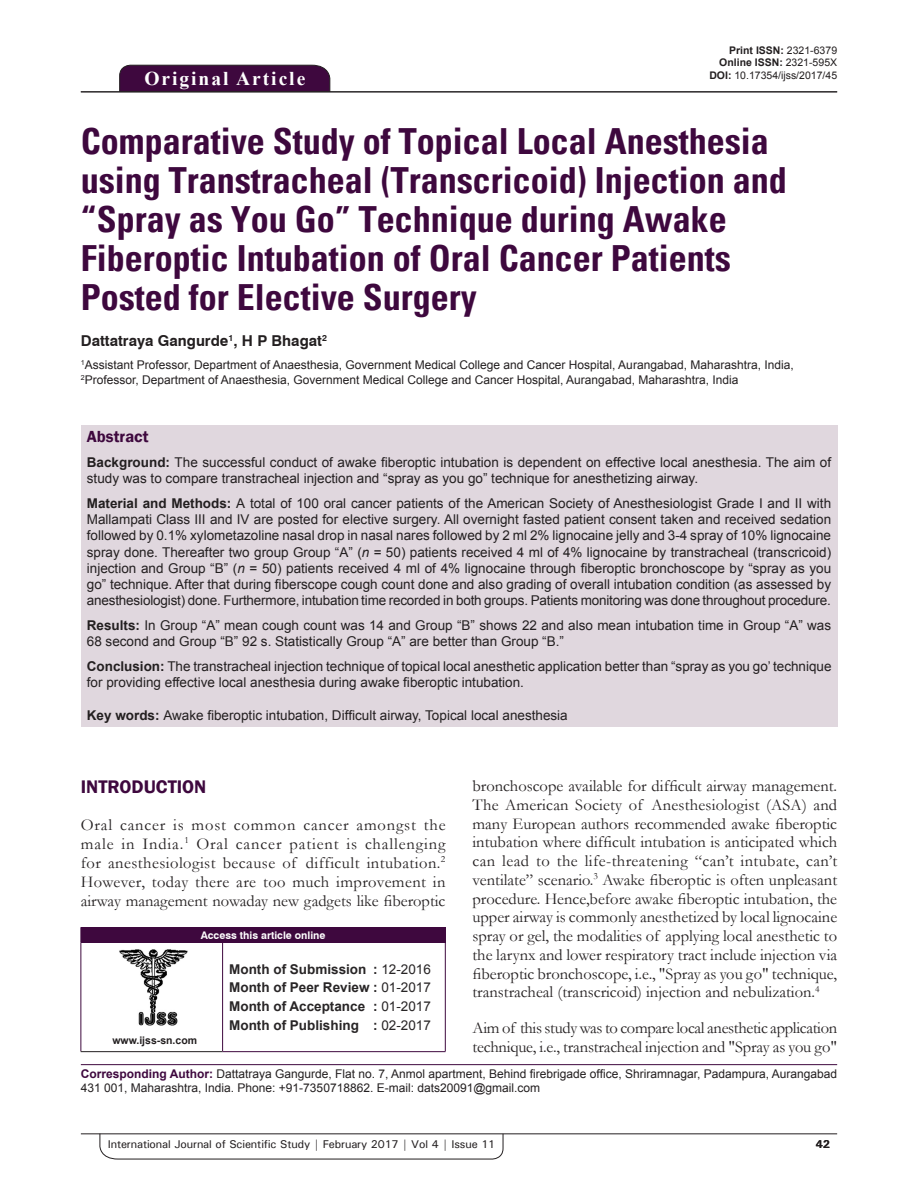
<style>
.page{position:relative;width:918px;height:1188px;background:#fff}
.page>*{position:absolute;margin:0;border:0;box-sizing:border-box;transform-origin:0 0}
.AT{font:700 condensed 36px/39px "Univers";color:#3e083e}
.AH{font:700 19.5px "Times New Roman";letter-spacing:.1em;color:#fff}
.t1{font:600 18.75px "Franklin Gothic";color:#3e083e}
.TX{font:16.5px/18.8px "Garamond";letter-spacing:-.01em;color:#231f20;text-align:justify}
.ABSH{font:600 16.5px "Franklin Gothic";color:#3e083e}
.AU{font:700 15px "Swiss 721 BT";color:#231f20}
.ABS{font:13.5px/16.2px "Arial";color:#231f20}
.HIS{font:700 13.5px/18.8px "Arial";color:#282526;text-align:justify}
.KWD{font:13.5px "Arial";color:#231f20}
.AFF{font:12px/14.4px "Arial";color:#231f20}
.ADD{font:12px/14.4px "Arial";color:#231f20}
.RF{font:500 11.25px "Univers";letter-spacing:-.01em;color:#231f20}
.t2{font:700 11.25px "Univers";color:#231f20}
.DOI{font:700 10.5px "Arial";color:#231f20}
.DOI-2{font:10.5px "Arial";color:#231f20}
.AAO{font:700 10.5px "Swiss 721 BT";color:#fff}
.Web{font:700 10.5px "Arial";color:#231f20}
.s1{font-weight:400}
.s2{font-weight:700}
.s3{font-style:italic}
.s4{font-weight:700;color:#3e083e}
</style>
<div class="page">
<hr style="left:81px;top:1134px;width:756px;height:1px;background:#231f20">
<svg style="left:100px;top:1133px;width:403px;height:26px"></svg>
<div style="left:119px;top:65px;width:211px;height:26px;background:#3e083e"></div>
<hr style="left:81px;top:91px;width:756px;height:1px;background:#231f20">
<div style="left:81px;top:425px;width:756px;height:301px;background:#e0d7de"></div>
<img style="left:119px;top:949px;width:69px;height:76px">
<div style="left:81px;top:927px;width:364px;height:15px;background:#3e083e"></div>
<svg style="left:445px;top:927px;width:1px;height:15px"></svg>
<hr style="left:81px;top:942px;width:142px;height:1px;background:#3e083e">
<hr style="left:81px;top:943px;width:1px;height:108px;background:#3e083e">
<hr style="left:81px;top:1051px;width:142px;height:1px;background:#231f20">
<hr style="left:223px;top:942px;width:223px;height:1px;background:#3e083e">
<hr style="left:222px;top:943px;width:1px;height:108px;background:#3e083e">
<hr style="left:445px;top:943px;width:1px;height:108px;background:#3e083e">
<hr style="left:223px;top:1051px;width:223px;height:1px;background:#3e083e">
<hr style="left:81px;top:1064px;width:756px;height:1px;background:#3e083e">
<p class="AH" style="left:144px;top:64px;width:162px">Original Article</p>
<p class="DOI" style="left:729px;top:42px;width:109px">Print ISSN: <span class="s1">2321-6379</span></p>
<p class="DOI" style="left:719px;top:55px;width:119px">Online ISSN: <span class="s1">2321-595X</span></p>
<p class="DOI-2" style="left:709px;top:68px;width:129px"><span class="s2">DOI:</span> 10.17354/ijss/2017/45</p>
<p class="AT" style="left:81px;top:122px;width:707px">Comparative Study of Topical Local Anesthesia using Transtracheal (Transcricoid) Injection and “Spray as You Go” Technique during Awake Fiberoptic Intubation of Oral Cancer Patients Posted for Elective Surgery</p>
<p class="AU" style="left:81px;top:332px;width:248px">Dattatraya Gangurde<sup>1</sup>, H P Bhagat<sup>2</sup></p>
<p class="AFF" style="left:81px;top:358px;width:714px"><sup>1</sup>Assistant Professor, Department of Anaesthesia, Government Medical College and Cancer Hospital, Aurangabad, Maharashtra, India,<br><sup>2</sup>Professor, Department of Anaesthesia, Government Medical College and Cancer Hospital, Aurangabad, Maharashtra, India</p>
<p class="ABSH" style="left:87px;top:427px;width:63px">Abstract</p>
<p class="ABS" style="left:87px;top:454px;width:746px"><span class="s2">Background:</span> The successful conduct of awake fiberoptic intubation is dependent on effective local anesthesia. The aim of study was to compare transtracheal injection and “spray as you go” technique for anesthetizing airway.</p>
<p class="ABS" style="left:87px;top:495px;width:746px;text-align:justify"><span class="s2">Material and Methods:</span> A total of 100 oral cancer patients of the American Society of Anesthesiologist Grade I and II with Mallampati Class III and IV are posted for elective surgery. All overnight fasted patient consent taken and received sedation followed by 0.1% xylometazoline nasal drop in nasal nares followed by 2 ml 2% lignocaine jelly and 3-4 spray of 10% lignocaine spray done. Thereafter two group Group “A” (<span class="s3">n</span> = 50) patients received 4 ml of 4% lignocaine by transtracheal (transcricoid) injection and Group “B” (<span class="s3">n</span> = 50) patients received 4 ml of 4% lignocaine through fiberoptic bronchoscope by “spray as you go” technique. After that during fiberscope cough count done and also grading of overall intubation condition (as assessed by anesthesiologist) done. Furthermore, intubation time recorded in both groups. Patients monitoring was done throughout procedure.</p>
<p class="ABS" style="left:87px;top:617px;width:746px"><span class="s2">Results:</span> In Group “A” mean cough count was 14 and Group “B” shows 22 and also mean intubation time in Group “A” was<br>68 second and Group “B” 92 s. Statistically Group “A” are better than Group “B.”</p>
<p class="ABS" style="left:87px;top:658px;width:746px"><span class="s2">Conclusion:</span> The transtracheal injection technique of topical local anesthetic application better than “spray as you go’ technique for providing effective local anesthesia during awake fiberoptic intubation.</p>
<p class="KWD" style="left:87px;top:706px;width:482px"><span class="s2">Key words:</span> Awake fiberoptic intubation, Difficult airway, Topical local anesthesia</p>
<p class="TX" style="left:473px;top:776px;width:366px">bronchoscope available for difficult airway management.<br>The American Society of Anesthesiologist (ASA) and many European authors recommended awake fiberoptic intubation where difficult intubation is anticipated which can lead to the life-threatening “can’t intubate, can’t ventilate” scenario.<sup>3</sup> Awake fiberoptic is often unpleasant procedure. Hence,before awake fiberoptic intubation, the upper airway is commonly anesthetized by local lignocaine spray or gel, the modalities of applying local anesthetic to the larynx and lower respiratory tract include injection via fiberoptic bronchoscope, i.e., "Spray as you go" technique, transtracheal (transcricoid) injection and nebulization.<sup>4</sup></p>
<p class="TX" style="left:473px;top:1018px;width:366px">Aim of this study was to compare local anesthetic application technique, i.e., transtracheal injection and "Spray as you go"</p>
<h1 class="t1" style="left:81px;top:776px;width:127px">INTRODUCTION</h1>
<p class="TX" style="left:81px;top:815px;width:366px">Oral cancer is most common cancer amongst the male in India.<sup>1</sup> Oral cancer patient is challenging for anesthesiologist because of difficult intubation.<sup>2<br></sup>However, today there are too much improvement in airway management nowaday new gadgets like fiberoptic</p>
<p class="AAO" style="left:201px;top:929px;width:126px">Access this article online</p>
<p class="HIS" style="left:229px;top:960px;width:203px">Month of Submission : <span class="s1">12-2016<br></span>Month of Peer Review : <span class="s1">01-2017<br></span>Month of Acceptance : <span class="s1">01-2017<br></span>Month of Publishing : <span class="s1">02-2017</span></p>
<p class="ADD" style="left:81px;top:1066px;width:758px"><span class="s4">Corresponding Author:</span> Dattatraya Gangurde, Flat no. 7, Anmol apartment, Behind firebrigade office, Shriramnagar, Padampura, Aurangabad<br>431 001, Maharashtra, India. Phone: +91-7350718862. E-mail: dats20091@gmail.com</p>
<p class="Web" style="left:112px;top:1033px;width:86px">www.ijss-sn.com</p>
<p class="RF" style="left:108px;top:1137px;width:389px">International Journal of Scientific Study | February 2017 | Vol 4 | Issue 11</p>
<p class="t2" style="left:816px;top:1137px;width:16px">42</p>
</div>
